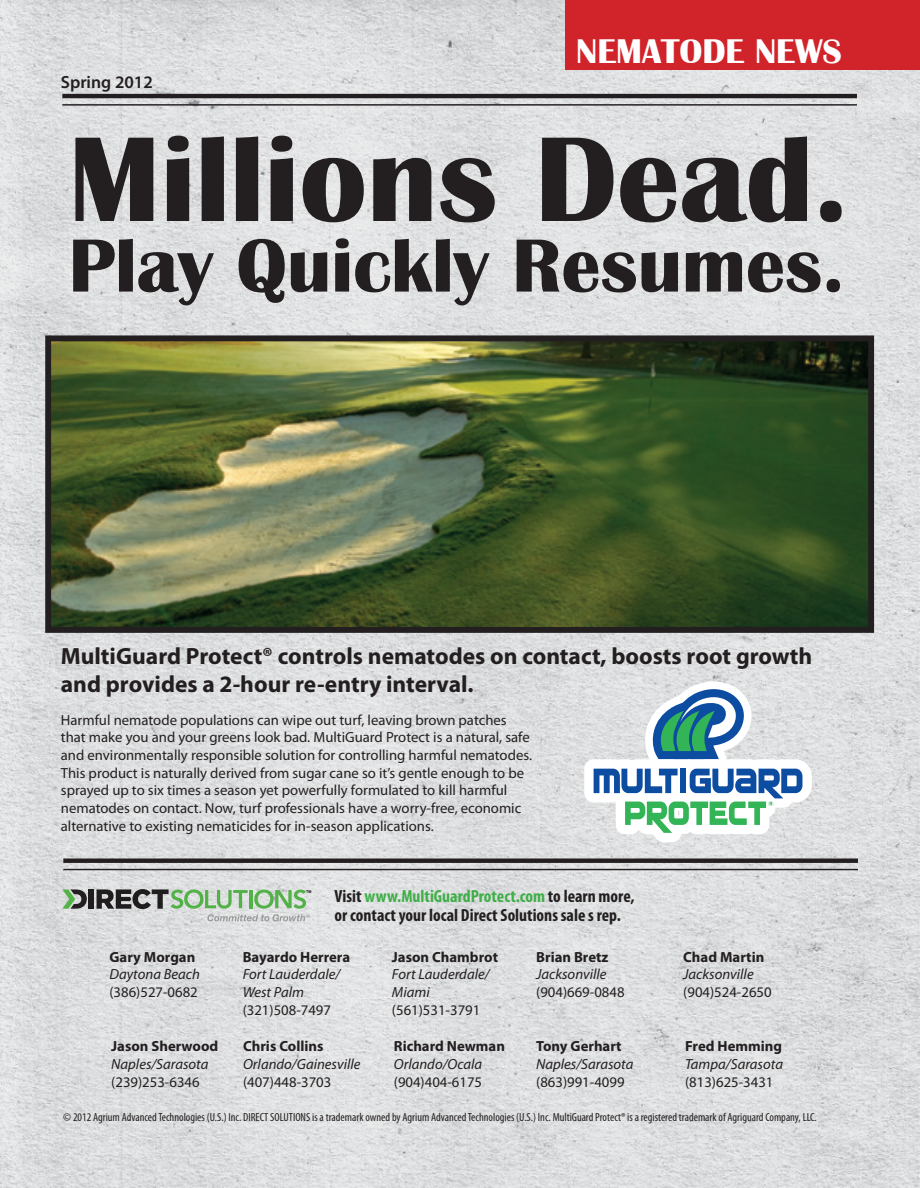
<style>
.page{position:relative;width:920px;height:1188px;background:#fff}
.page>*{position:absolute;margin:0;border:0;box-sizing:border-box;transform-origin:0 0}
.t1{font:700 124.95px "Britannic";color:#231f20}
.t2{font:700 77.85px "Britannic";color:#231f20}
.t3{font:700 35.25px "Britannic";color:#fff}
.t4{font:700 23.55px/28.2px "Myriad Pro";color:#231f20}
.t5{font:700 condensed 17.7px/19px "Myriad Pro";color:#231f20}
.t6{font:600 17.7px "Myriad Pro";color:#231f20}
.t7{font:14.7px/17.7px "Myriad Pro";color:#231f20}
.t8{font:italic 14.7px/17.7px "Myriad Pro";color:#231f20}
.t9{font:700 14.7px "Myriad Pro";color:#231f20}
.t10{font:condensed 11.7px "Myriad Pro";color:#231f20}
.t11{font:700 6.6px "Arial";color:#040503}
.t12{font:italic 700 5.1px "Arial";color:#999}
.s1{color:#40ae49}
</style>
<div class="page">
<img style="left:1px;top:0;width:918px;height:981px">
<img style="left:1px;top:981px;width:918px;height:207px">
<img style="left:52px;top:342px;width:814px;height:284px">
<div style="left:45px;top:335px;width:828px;height:298px;border:6px solid #231f20"></div>
<div style="left:565px;top:0;width:354px;height:69px;background:#d1232a"></div>
<hr style="left:62px;top:94px;width:794px;height:4px;background:#231f20">
<hr style="left:62px;top:104px;width:794px;height:2px;background:#231f20">
<div style="left:63px;top:858px;width:794px;height:5px;background:#231f20"></div>
<hr style="left:63px;top:868px;width:794px;height:2px;background:#231f20">
<svg style="left:583px;top:681px;width:229px;height:162px"></svg>
<div style="left:89px;top:889px;width:5px;height:19px;background:#201d1e"></div>
<svg style="left:62px;top:889px;width:25px;height:19px"></svg>
<svg style="left:96px;top:889px;width:210px;height:32px;background:#abbbaa"></svg>
<p class="t6" style="left:61px;top:71px;width:93px">Spring 2012</p>
<h3 class="t3" style="left:576px;top:32px;width:267px">NEMATODE NEWS</h3>
<h1 class="t1" style="left:69px;top:109px;width:781px">Millions Dead.</h1>
<h2 class="t2" style="left:69px;top:222px;width:776px">Play Quickly Resumes.</h2>
<h3 class="t4" style="left:61px;top:641px;width:752px">MultiGuard Protect® controls nematodes on contact, boosts root growth and provides a 2-hour re-entry interval.</h3>
<p class="t7" style="left:61px;top:710px;width:472px">Harmful nematode populations can wipe out turf, leaving brown patches that make you and your greens look bad. MultiGuard Protect is a natural, safe and environmentally responsible solution for controlling harmful nematodes.<br>This product is naturally derived from sugar cane so it’s gentle enough to be sprayed up to six times a season yet powerfully formulated to kill harmful nematodes on contact. Now, turf professionals have a worry-free, economic alternative to existing nematicides for in-season applications.</p>
<p class="t9" style="left:109px;top:947px;width:87px">Gary Morgan</p>
<p class="t8" style="left:109px;top:965px;width:92px">Daytona Beach</p>
<p class="t7" style="left:109px;top:983px;width:90px">(386)527-0682</p>
<p class="t9" style="left:111px;top:1036px;width:109px">Jason Sherwood</p>
<p class="t8" style="left:111px;top:1054px;width:99px">Naples/Sarasota</p>
<p class="t7" style="left:111px;top:1072px;width:90px">(239)253-6346</p>
<p class="t11" style="left:305px;top:888px;width:8px">™</p>
<p class="t12" style="left:305px;top:913px;width:7px">™</p>
<p class="t5" style="left:334px;top:886px;width:301px">Visit <span class="s1">www.MultiGuardProtect.com</span> to learn more, or contact your local Direct Solutions sale s rep.</p>
<p class="t9" style="left:242px;top:947px;width:109px">Bayardo Herrera</p>
<p class="t8" style="left:242px;top:965px;width:99px">Fort Lauderdale/<br>West Palm</p>
<p class="t7" style="left:242px;top:1000px;width:90px">(321)508-7497</p>
<p class="t9" style="left:243px;top:1036px;width:82px">Chris Collins</p>
<p class="t8" style="left:243px;top:1054px;width:119px">Orlando/Gainesville</p>
<p class="t7" style="left:243px;top:1072px;width:90px">(407)448-3703</p>
<p class="t9" style="left:392px;top:947px;width:108px">Jason Chambrot</p>
<p class="t8" style="left:392px;top:965px;width:99px">Fort Lauderdale/<br>Miami</p>
<p class="t7" style="left:392px;top:1000px;width:90px">(561)531-3791</p>
<p class="t9" style="left:393px;top:1036px;width:113px">Richard Newman</p>
<p class="t8" style="left:393px;top:1054px;width:90px">Orlando/Ocala</p>
<p class="t7" style="left:393px;top:1072px;width:90px">(904)404-6175</p>
<p class="t9" style="left:536px;top:947px;width:74px">Brian Bretz</p>
<p class="t8" style="left:536px;top:965px;width:72px">Jacksonville</p>
<p class="t7" style="left:536px;top:983px;width:90px">(904)669-0848</p>
<p class="t9" style="left:536px;top:1036px;width:87px">Tony Gerhart</p>
<p class="t8" style="left:536px;top:1054px;width:99px">Naples/Sarasota</p>
<p class="t7" style="left:536px;top:1072px;width:90px">(863)991-4099</p>
<p class="t9" style="left:683px;top:947px;width:82px">Chad Martin</p>
<p class="t8" style="left:683px;top:965px;width:72px">Jacksonville</p>
<p class="t7" style="left:683px;top:983px;width:90px">(904)524-2650</p>
<p class="t9" style="left:684px;top:1036px;width:98px">Fred Hemming</p>
<p class="t8" style="left:684px;top:1054px;width:99px">Tampa/Sarasota</p>
<p class="t7" style="left:684px;top:1072px;width:90px">(813)625-3431</p>
<p class="t10" style="left:63px;top:1110px;width:754px">© 2012 Agrium Advanced Technologies (U.S.) Inc. DIRECT SOLUTIONS is a trademark owned by Agrium Advanced Technologies (U.S.) Inc. MultiGuard Protect® is a registered trademark of Agriguard Company, LLC.</p>
</div>
